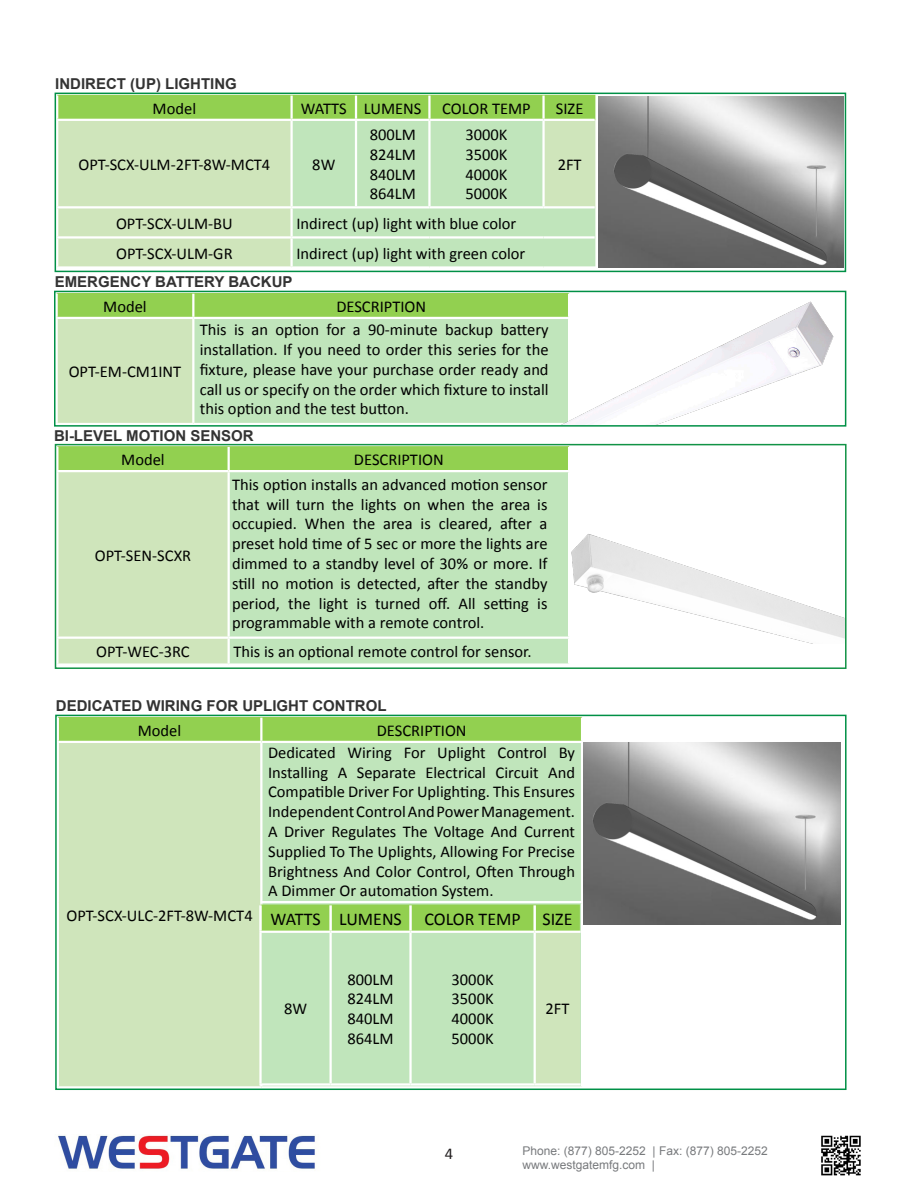
<style>
.page{position:relative;width:918px;height:1188px;background:#fff}
.page>*{position:absolute;margin:0;border:0;box-sizing:border-box;transform-origin:0 0}
.t1{font:18px "Calibri";color:#000}
.t2{font:16.5px/19.8px "Calibri";color:#000;text-align:justify}
.t3{font:16.5px "Calibri";color:#231f20}
.t4{font:700 15px "Arial";color:#333}
.t5{font:12px "Arial";color:#787a7d}
</style>
<div class="page">
<img style="left:58px;top:1135px;width:257px;height:35px">
<img style="left:821px;top:1135px;width:40px;height:41px">
<div style="left:58px;top:96px;width:537px;height:23px;background:#92d050"></div>
<div style="left:58px;top:121px;width:232px;height:145px;background:#cfe5bb"></div>
<svg style="left:293px;top:121px;width:302px;height:145px;background:#c1e5bb"></svg>
<hr style="left:290px;top:96px;width:3px;height:23px;background:#fff">
<hr style="left:355px;top:96px;width:2px;height:23px;background:#fff">
<hr style="left:428px;top:96px;width:3px;height:23px;background:#fff">
<hr style="left:542px;top:96px;width:3px;height:23px;background:#fff">
<hr style="left:355px;top:121px;width:2px;height:85px;background:#fff">
<hr style="left:428px;top:121px;width:3px;height:85px;background:#fff">
<hr style="left:542px;top:121px;width:3px;height:85px;background:#fff">
<hr style="left:56px;top:206px;width:236px;height:2px;background:#fff">
<hr style="left:292px;top:206px;width:64px;height:2px;background:#fff">
<hr style="left:356px;top:206px;width:73px;height:2px;background:#fff">
<hr style="left:429px;top:206px;width:115px;height:2px;background:#fff">
<hr style="left:544px;top:206px;width:51px;height:2px;background:#fff">
<hr style="left:56px;top:236px;width:236px;height:3px;background:#fff">
<hr style="left:292px;top:236px;width:64px;height:3px;background:#fff">
<hr style="left:356px;top:236px;width:73px;height:3px;background:#fff">
<hr style="left:429px;top:236px;width:115px;height:3px;background:#fff">
<hr style="left:544px;top:236px;width:51px;height:3px;background:#fff">
<div style="left:55px;top:93px;width:791px;height:179px;border:2px solid #009046"></div>
<div style="left:58px;top:294px;width:497px;height:23px;background:#92d050"></div>
<div style="left:57px;top:318px;width:136px;height:106px;background:#cfe5bb"></div>
<div style="left:193px;top:318px;width:376px;height:106px;background:#c0e5bb"></div>
<hr style="left:56px;top:319px;width:2px;height:104px;background:#fff">
<hr style="left:192px;top:294px;width:2px;height:23px;background:#fff">
<hr style="left:192px;top:319px;width:2px;height:104px;background:#fff">
<hr style="left:56px;top:317px;width:137px;height:2px;background:#fff">
<hr style="left:193px;top:317px;width:377px;height:2px;background:#fff">
<hr style="left:56px;top:423px;width:137px;height:2px;background:#fff">
<hr style="left:193px;top:423px;width:377px;height:2px;background:#fff">
<div style="left:54px;top:291px;width:792px;height:136px;border:2px solid #009046"></div>
<img style="left:555px;top:293px;width:290px;height:131px">
<svg style="left:58px;top:447px;width:510px;height:216px;background:#bedf9e"></svg>
<div style="left:230px;top:472px;width:338px;height:191px;background:#c0e5bb"></div>
<hr style="left:228px;top:447px;width:2px;height:23px;background:#fff">
<hr style="left:228px;top:472px;width:2px;height:165px;background:#fff">
<hr style="left:228px;top:639px;width:2px;height:24px;background:#fff">
<hr style="left:56px;top:470px;width:173px;height:2px;background:#fff">
<hr style="left:229px;top:470px;width:341px;height:2px;background:#fff">
<hr style="left:56px;top:637px;width:173px;height:2px;background:#fff">
<hr style="left:229px;top:637px;width:341px;height:2px;background:#fff">
<div style="left:55px;top:444px;width:792px;height:225px;border:2px solid #129346"></div>
<img style="left:559px;top:530px;width:286px;height:114px">
<div style="left:59px;top:718px;width:522px;height:23px;background:#92d050"></div>
<div style="left:58px;top:742px;width:203px;height:345px;background:#cfe5bb"></div>
<div style="left:262px;top:743px;width:319px;height:340px;background:#c0e5bb"></div>
<hr style="left:57px;top:743px;width:2px;height:159px;background:#fff">
<hr style="left:57px;top:902px;width:2px;height:184px;background:#fff">
<hr style="left:260px;top:718px;width:2px;height:23px;background:#fff">
<hr style="left:260px;top:743px;width:2px;height:158px;background:#fff">
<hr style="left:260px;top:903px;width:2px;height:183px;background:#fff">
<hr style="left:57px;top:741px;width:204px;height:2px;background:#fff">
<hr style="left:260px;top:901px;width:323px;height:2px;background:#fff">
<hr style="left:57px;top:1086px;width:204px;height:3px;background:#fff">
<div style="left:55px;top:715px;width:792px;height:375px;border:2px solid #009046"></div>
<svg style="left:262px;top:905px;width:318px;height:178px;background:#b8e1a9"></svg>
<div style="left:535px;top:932px;width:45px;height:152px;background:#cfe5bb"></div>
<hr style="left:259px;top:905px;width:3px;height:26px;background:#fff">
<hr style="left:329px;top:905px;width:3px;height:26px;background:#fff">
<hr style="left:409px;top:905px;width:3px;height:26px;background:#fff">
<hr style="left:533px;top:905px;width:3px;height:26px;background:#fff">
<hr style="left:259px;top:933px;width:3px;height:150px;background:#fff">
<hr style="left:329px;top:933px;width:3px;height:150px;background:#fff">
<hr style="left:409px;top:933px;width:3px;height:150px;background:#fff">
<hr style="left:534px;top:933px;width:2px;height:150px;background:#fff">
<hr style="left:259px;top:931px;width:72px;height:2px;background:#fff">
<hr style="left:331px;top:931px;width:80px;height:2px;background:#fff">
<hr style="left:411px;top:931px;width:124px;height:2px;background:#fff">
<hr style="left:535px;top:931px;width:46px;height:2px;background:#fff">
<hr style="left:259px;top:1083px;width:72px;height:3px;background:#fff">
<hr style="left:535px;top:1083px;width:46px;height:3px;background:#fff">
<img style="left:583px;top:743px;width:258px;height:181px">
<img style="left:598px;top:97px;width:246px;height:171px">
<p class="t4" style="left:55px;top:74px;width:183px">INDIRECT (UP) LIGHTING</p>
<p class="t2" style="left:153px;top:97px;width:45px">Model</p>
<p class="t2" style="left:301px;top:97px;width:47px">WATTS</p>
<p class="t2" style="left:364px;top:97px;width:59px">LUMENS</p>
<p class="t2" style="left:442px;top:97px;width:90px">COLOR TEMP</p>
<p class="t2" style="left:556px;top:97px;width:29px">SIZE</p>
<p class="t2" style="left:79px;top:154px;width:193px">OPT-SCX-ULM-2FT-8W-MCT4</p>
<p class="t2" style="left:312px;top:154px;width:25px">8W</p>
<p class="t2" style="left:370px;top:124px;width:48px">800LM</p>
<p class="t2" style="left:370px;top:144px;width:48px">824LM</p>
<p class="t2" style="left:370px;top:164px;width:48px">840LM</p>
<p class="t2" style="left:370px;top:183px;width:48px">864LM</p>
<p class="t2" style="left:466px;top:124px;width:44px">3000K</p>
<p class="t2" style="left:466px;top:144px;width:44px">3500K</p>
<p class="t2" style="left:466px;top:164px;width:44px">4000K</p>
<p class="t2" style="left:466px;top:183px;width:44px">5000K</p>
<p class="t2" style="left:116px;top:212px;width:118px">OPT-SCX-ULM-BU</p>
<p class="t2" style="left:296px;top:212px;width:221px">Indirect (up) light with blue color</p>
<p class="t2" style="left:116px;top:243px;width:118px">OPT-SCX-ULM-GR</p>
<p class="t2" style="left:296px;top:243px;width:230px">Indirect (up) light with green color</p>
<p class="t4" style="left:55px;top:272px;width:239px">EMERGENCY BATTERY BACKUP</p>
<p class="t2" style="left:200px;top:319px;width:350px">This is an option for a 90-minute backup battery installation. If you need to order this series for the fixture, please have your purchase order ready and call us or specify on the order which fixture to install this option and the test button.</p>
<p class="t4" style="left:54px;top:425px;width:201px">BI-LEVEL MOTION SENSOR</p>
<p class="t2" style="left:121px;top:449px;width:45px">Model</p>
<p class="t2" style="left:354px;top:449px;width:91px">DESCRIPTION</p>
<p class="t2" style="left:103px;top:295px;width:45px">Model</p>
<p class="t2" style="left:336px;top:295px;width:91px">DESCRIPTION</p>
<p class="t2" style="left:69px;top:361px;width:114px">OPT-EM-CM1INT</p>
<p class="t2" style="left:95px;top:544px;width:98px">OPT-SEN-SCXR</p>
<p class="t2" style="left:232px;top:474px;width:317px">This option installs an advanced motion sensor that will turn the lights on when the area is occupied. When the area is cleared, after a preset hold time of 5 sec or more the lights are dimmed to a standby level of 30% or more. If still no motion is detected, after the standby period, the light is turned off. All setting is programmable with a remote control.</p>
<p class="t2" style="left:96px;top:641px;width:95px">OPT-WEC-3RC</p>
<p class="t2" style="left:233px;top:641px;width:300px">This is an optional remote control for sensor.</p>
<p class="t2" style="left:558px;top:154px;width:25px">2FT</p>
<p class="t4" style="left:56px;top:696px;width:332px">DEDICATED WIRING FOR UPLIGHT CONTROL</p>
<p class="t2" style="left:268px;top:742px;width:308px">Dedicated Wiring For Uplight Control By Installing A Separate Electrical Circuit And Compatible Driver For Uplighting. This Ensures Independent Control And Power Management.<br>A Driver Regulates The Voltage And Current Supplied To The Uplights, Allowing For Precise Brightness And Color Control, Often Through A Dimmer Or automation System.</p>
<p class="t1" style="left:271px;top:908px;width:52px">WATTS</p>
<p class="t1" style="left:339px;top:908px;width:64px">LUMENS</p>
<p class="t1" style="left:424px;top:908px;width:98px">COLOR TEMP</p>
<p class="t1" style="left:543px;top:908px;width:31px">SIZE</p>
<p class="t2" style="left:138px;top:719px;width:45px">Model</p>
<p class="t2" style="left:377px;top:719px;width:91px">DESCRIPTION</p>
<p class="t2" style="left:66px;top:905px;width:188px">OPT-SCX-ULC-2FT-8W-MCT4</p>
<p class="t2" style="left:284px;top:998px;width:25px">8W</p>
<p class="t2" style="left:348px;top:968px;width:48px">800LM</p>
<p class="t2" style="left:348px;top:988px;width:48px">824LM</p>
<p class="t2" style="left:348px;top:1008px;width:48px">840LM</p>
<p class="t2" style="left:348px;top:1028px;width:48px">864LM</p>
<p class="t2" style="left:452px;top:968px;width:44px">3000K</p>
<p class="t2" style="left:452px;top:988px;width:44px">3500K</p>
<p class="t2" style="left:452px;top:1008px;width:44px">4000K</p>
<p class="t2" style="left:452px;top:1028px;width:44px">5000K</p>
<p class="t2" style="left:545px;top:998px;width:25px">2FT</p>
<p class="t3" style="left:445px;top:1143px;width:10px">4</p>
<p class="t5" style="left:522px;top:1143px;width:247px">Phone: (877) 805-2252 | Fax: (877) 805-2252</p>
<p class="t5" style="left:522px;top:1157px;width:134px">www.westgatemfg.com |</p>
</div>
